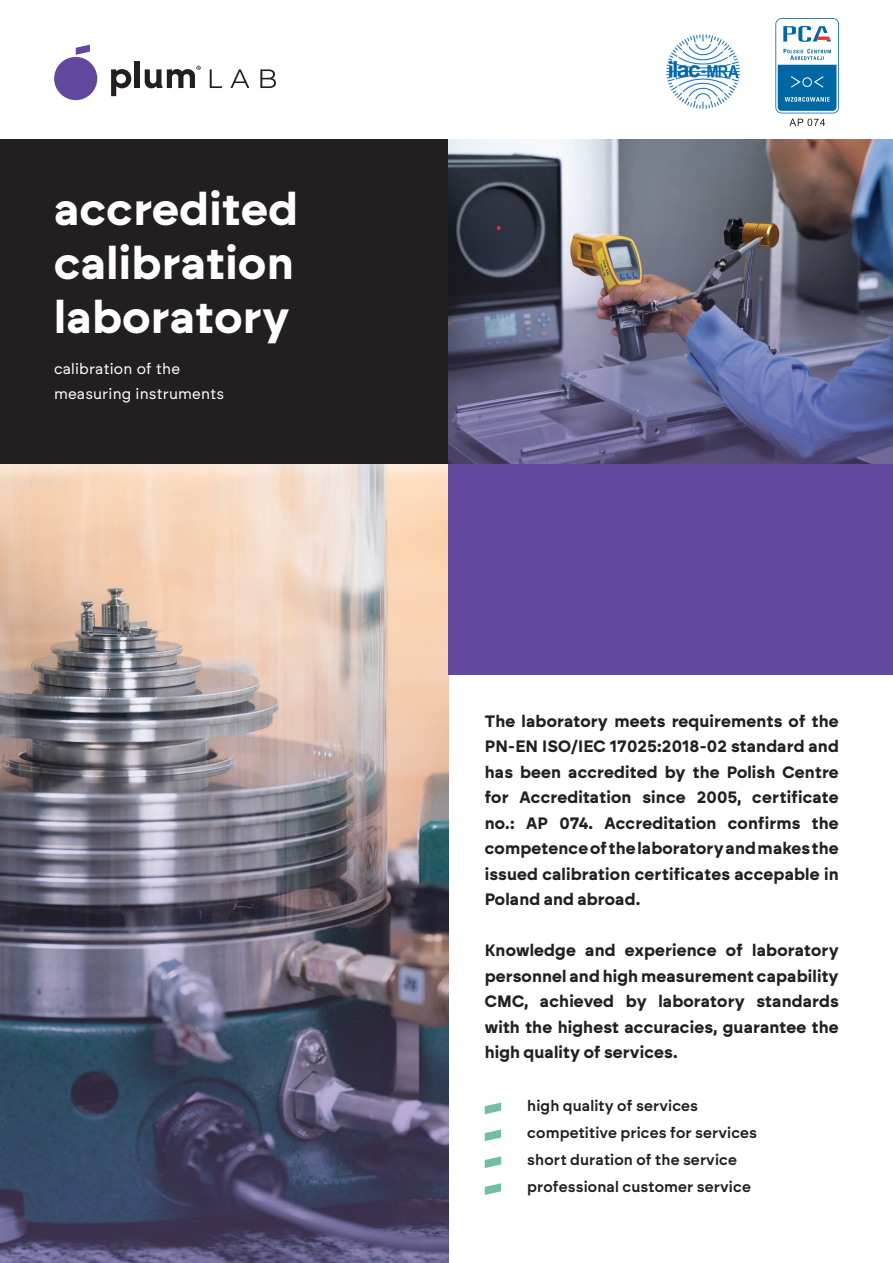
<style>
.page{position:relative;width:893px;height:1263px;background:#fff}
.page>*{position:absolute;margin:0;border:0;box-sizing:border-box;transform-origin:0 0}
.t1{font:700 45px "Brockmann";letter-spacing:.01em;color:#fff}
.t2{font:700 16.5px/25.5px "Brockmann";letter-spacing:.01em;color:#231f20;text-align:justify}
.t3{font:600 15px "Brockmann";letter-spacing:.01em;color:#231f20}
.t4{font:15px "Brockmann";letter-spacing:.01em;color:#fff}
</style>
<div class="page">
<img style="left:0;top:464px;width:449px;height:799px">
<div style="left:0;top:139px;width:449px;height:325px;background:#231f20"></div>
<img style="left:449px;top:139px;width:444px;height:325px">
<div style="left:449px;top:464px;width:444px;height:210px;background:#61479d"></div>
<svg style="left:54px;top:45px;width:43px;height:55px"></svg>
<svg style="left:111px;top:69px;width:20px;height:27px"></svg>
<div style="left:135px;top:62px;width:5px;height:26px;background:#231f20"></div>
<svg style="left:145px;top:66px;width:56px;height:22px"></svg>
<svg style="left:210px;top:69px;width:12px;height:19px"></svg>
<svg style="left:230px;top:69px;width:19px;height:19px"></svg>
<svg style="left:260px;top:69px;width:16px;height:19px"></svg>
<svg style="left:789px;top:119px;width:36px;height:7px"></svg>
<svg style="left:775px;top:18px;width:64px;height:95px"></svg>
<img style="left:666px;top:34px;width:74px;height:75px">
<svg style="left:485px;top:1103px;width:16px;height:11px"></svg>
<svg style="left:485px;top:1129px;width:16px;height:12px"></svg>
<svg style="left:485px;top:1156px;width:16px;height:12px"></svg>
<svg style="left:485px;top:1183px;width:16px;height:12px"></svg>
<p class="t1" style="left:54px;top:181px;width:245px">accredited</p>
<p class="t1" style="left:54px;top:235px;width:241px">calibration</p>
<p class="t1" style="left:54px;top:289px;width:237px">laboratory</p>
<p class="t4" style="left:54px;top:359px;width:128px">calibration of the</p>
<p class="t4" style="left:54px;top:384px;width:172px">measuring instruments</p>
<p class="t2" style="left:485px;top:708px;width:356px">The laboratory meets requirements of the PN-EN ISO/IEC 17025:2018-02 standard and has been accredited by the Polish Centre for Accreditation since 2005, certificate no.: AP 074. Accreditation confirms the competence of the laboratory and makes the issued calibration certificates accepable in Poland and abroad.</p>
<p class="t2" style="left:485px;top:938px;width:356px">Knowledge and experience of laboratory personnel and high measurement capability CMC, achieved by laboratory standards with the highest accuracies, guarantee the high quality of services.</p>
<p class="t3" style="left:527px;top:1097px;width:172px">high quality of services</p>
<p class="t3" style="left:527px;top:1124px;width:231px">competitive prices for services</p>
<p class="t3" style="left:527px;top:1151px;width:211px">short duration of the service</p>
<p class="t3" style="left:527px;top:1178px;width:225px">professional customer service</p>
</div>
